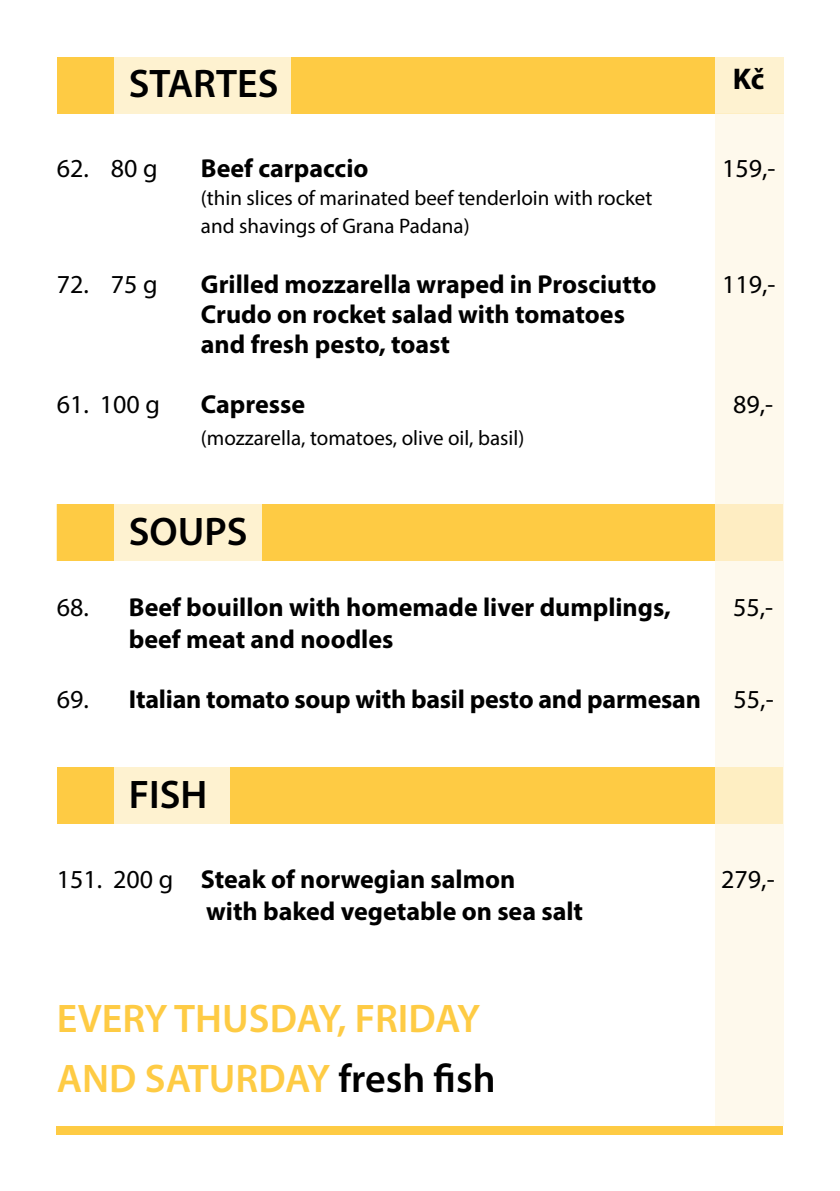
<style>
.page{position:relative;width:840px;height:1191px;background:#fff}
.page>*{position:absolute;margin:0;border:0;box-sizing:border-box;transform-origin:0 0}
.t1{font:600 40px/60px "Myriad Pro";color:#fecb44}
.t2{font:600 40px "Myriad Pro";color:#000}
.t3{font:700 30px "Myriad Pro";color:#000}
.t4{font:700 26px/30px "Myriad Pro";color:#000}
.t5{font:26px "Myriad Pro";color:#000}
.t6{font:21px/28px "Myriad Pro";color:#000}
.s1{font-weight:400}
.s2{color:#000}
</style>
<div class="page">
<div style="left:58px;top:57px;width:724px;height:56px;background:#fef2d0"></div>
<div style="left:57px;top:57px;width:56px;height:56px;background:#fecb44"></div>
<div style="left:57px;top:1125px;width:725px;height:9px;background:#fecb44"></div>
<div style="left:57px;top:767px;width:725px;height:56px;background:#fef2d0"></div>
<svg style="left:714px;top:113px;width:68px;height:1012px;background:#fef8e9"></svg>
<div style="left:291px;top:57px;width:423px;height:56px;background:#fecb44"></div>
<div style="left:57px;top:767px;width:56px;height:56px;background:#fecb44"></div>
<div style="left:231px;top:767px;width:483px;height:56px;background:#fecb44"></div>
<svg style="left:57px;top:504px;width:725px;height:56px;background:#fed56b"></svg>
<h1 class="t2" style="left:129px;top:58px;width:151px">STARTES</h1>
<p class="t3" style="left:732px;top:59px;width:33px">Kč</p>
<p class="t5" style="left:57px;top:152px;width:102px">62. 80 g</p>
<p class="t4" style="left:201px;top:152px;width:169px">Beef carpaccio</p>
<p class="t5" style="left:721px;top:152px;width:55px">159,-</p>
<p class="t6" style="left:201px;top:183px;width:453px">(thin slices of marinated beef tenderloin with rocket and shavings of Grana Padana)</p>
<p class="t5" style="left:57px;top:268px;width:102px">72. 75 g</p>
<p class="t4" style="left:201px;top:268px;width:457px">Grilled mozzarella wraped in Prosciutto</p>
<p class="t5" style="left:721px;top:268px;width:55px">119,-</p>
<p class="t4" style="left:201px;top:298px;width:425px">Crudo on rocket salad with tomatoes and fresh pesto, toast</p>
<p class="t5" style="left:57px;top:388px;width:105px">61. 100 g</p>
<p class="t4" style="left:201px;top:388px;width:106px">Capresse</p>
<p class="t5" style="left:732px;top:388px;width:42px">89,-</p>
<p class="t6" style="left:201px;top:423px;width:325px">(mozzarella, tomatoes, olive oil, basil)</p>
<h1 class="t2" style="left:129px;top:506px;width:120px">SOUPS</h1>
<p class="t4" style="left:57px;top:591px;width:615px"><span class="s1">68.</span> Beef bouillon with homemade liver dumplings,</p>
<p class="t5" style="left:732px;top:591px;width:42px">55,-</p>
<p class="t4" style="left:129px;top:623px;width:266px">beef meat and noodles</p>
<p class="t4" style="left:57px;top:683px;width:645px"><span class="s1">69.</span> Italian tomato soup with basil pesto and parmesan</p>
<p class="t5" style="left:733px;top:683px;width:42px">55,-</p>
<h1 class="t2" style="left:129px;top:769px;width:80px">FISH</h1>
<p class="t4" style="left:57px;top:863px;width:460px"><span class="s1">151. 200 g</span> Steak of norwegian salmon</p>
<p class="t5" style="left:720px;top:863px;width:55px">279,-</p>
<p class="t4" style="left:206px;top:895px;width:378px">with baked vegetable on sea salt</p>
<h1 class="t1" style="left:57px;top:987px;width:440px">EVERY THUSDAY, FRIDAY<br>AND SATURDAY <span class="s2">fresh fish</span></h1>
</div>
